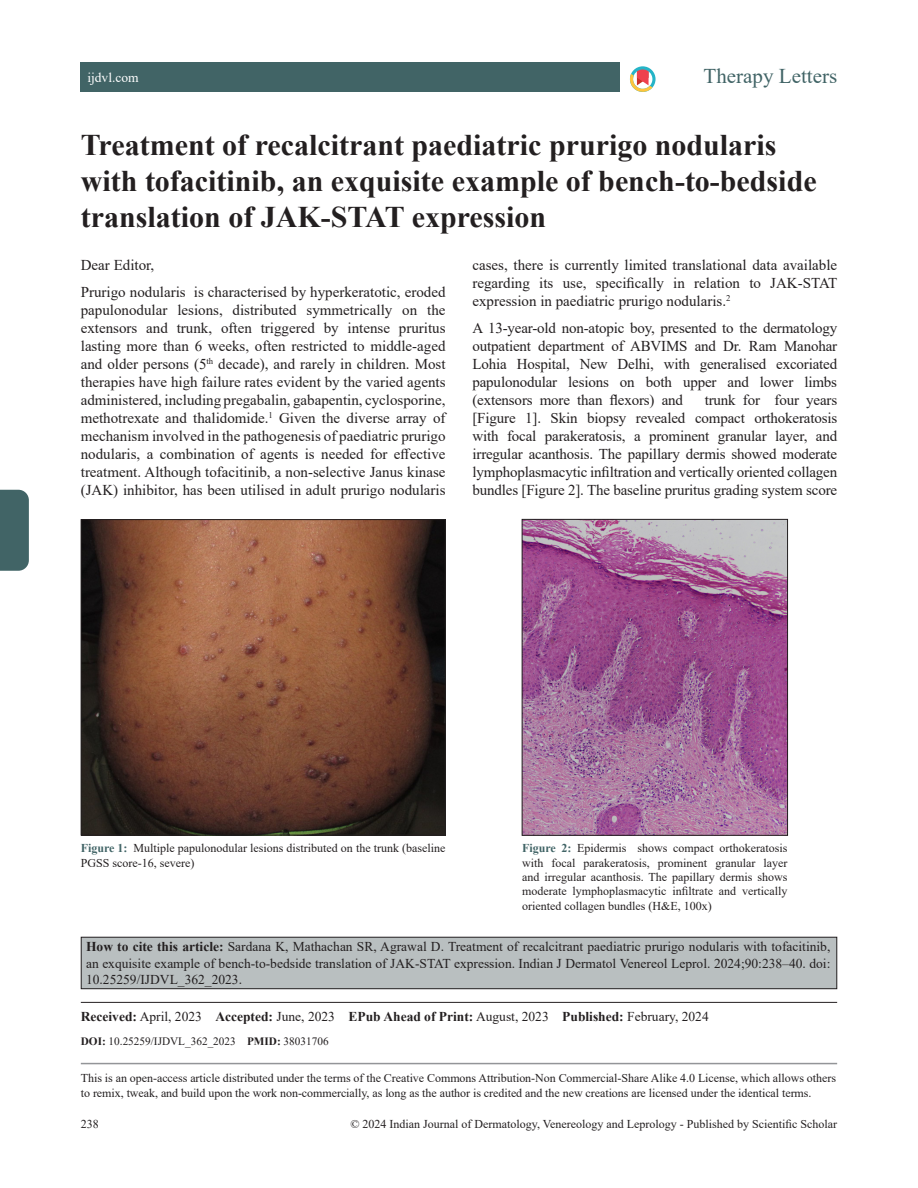
<style>
.page{position:relative;width:918px;height:1188px;background:#fff}
.page>*{position:absolute;margin:0;border:0;box-sizing:border-box;transform-origin:0 0}
.title-text{font:700 30px/36px "Times New Roman";color:#231f20}
.suptit{font:21px "Times New Roman";color:#416466}
.para{font:15px/18px "Times New Roman";letter-spacing:-.01em;color:#231f20;text-align:justify}
.para_firstDropCaps{font:15px "Times New Roman";color:#231f20}
.citation_para{font:13.5px/16.2px "Times New Roman";color:#231f20;text-align:justify}
.article_info_rule{font:700 13.5px "Times New Roman";color:#231f20}
.t1{font:13.5px "Times New Roman";color:#fff}
.float_figure_figure{font:12px/14.4px "Times New Roman";letter-spacing:-.005em;color:#231f20}
.doi_para{font:11.25px "Times New Roman";color:#231f20}
.s1{font-weight:700;color:#416466}
.s2{font-weight:700}
.s3{font-weight:400}
</style>
<div class="page">
<div style="left:0;top:490px;width:29px;height:81px;background:#416466"></div>
<div style="left:81px;top:62px;width:539px;height:30px;background:#416466"></div>
<hr style="left:81px;top:1063px;width:756px;height:1px;background:#939598">
<svg style="left:630px;top:66px;width:25px;height:26px"></svg>
<div style="left:81px;top:937px;width:756px;height:52px;background:#b9bfc0"></div>
<div style="left:81px;top:937px;width:756px;height:52px;border:1px solid #231f20"></div>
<hr style="left:81px;top:1002px;width:756px;height:1px;background:#231f20">
<img style="left:83px;top:521px;width:361px;height:312px">
<div style="left:81px;top:519px;width:365px;height:316px;border:1px solid #231f20"></div>
<img style="left:524px;top:521px;width:262px;height:313px">
<div style="left:522px;top:519px;width:266px;height:317px;border:1px solid #231f20"></div>
<p class="t1" style="left:87px;top:68px;width:53px">ijdvl.com</p>
<p class="suptit" style="left:704px;top:62px;width:135px">Therapy Letters</p>
<p class="title-text" style="left:81px;top:126px;width:737px">Treatment of recalcitrant paediatric prurigo nodularis with tofacitinib, an exquisite example of bench-to-bedside translation of JAK-STAT expression</p>
<p class="para_firstDropCaps" style="left:81px;top:254px;width:75px">Dear Editor,</p>
<p class="para" style="left:81px;top:282px;width:366px">Prurigo nodularis is characterised by hyperkeratotic, eroded papulonodular lesions, distributed symmetrically on the extensors and trunk, often triggered by intense pruritus lasting more than 6 weeks, often restricted to middle-aged and older persons (5<sup>th</sup> decade), and rarely in children. Most therapies have high failure rates evident by the varied agents administered, including pregabalin, gabapentin, cyclosporine, methotrexate and thalidomide.<sup>1</sup> Given the diverse array of mechanism involved in the pathogenesis of paediatric prurigo nodularis, a combination of agents is needed for effective treatment. Although tofacitinib, a non-selective Janus kinase (JAK) inhibitor, has been utilised in adult prurigo nodularis</p>
<p class="para" style="left:472px;top:255px;width:366px">cases, there is currently limited translational data available regarding its use, specifically in relation to JAK-STAT expression in paediatric prurigo nodularis.<sup>2</sup></p>
<p class="para" style="left:473px;top:318px;width:366px">A 13-year-old non-atopic boy, presented to the dermatology outpatient department of ABVIMS and Dr. Ram Manohar Lohia Hospital, New Delhi, with generalised excoriated papulonodular lesions on both upper and lower limbs (extensors more than flexors) and</p>
<p class="para" style="left:473px;top:390px;width:366px;text-indent:232px">trunk for four years [Figure 1]. Skin biopsy revealed compact orthokeratosis with focal parakeratosis, a prominent granular layer, and irregular acanthosis. The papillary dermis showed moderate lymphoplasmacytic infiltration and vertically oriented collagen bundles [Figure 2]. The baseline pruritus grading system score</p>
<p class="float_figure_figure" style="left:81px;top:841px;width:366px"><span class="s1">Figure 1:</span> Multiple papulonodular lesions distributed on the trunk (baseline<br>PGSS score-16, severe)</p>
<p class="float_figure_figure" style="left:522px;top:841px;width:267px;text-align:justify"><span class="s1">Figure 2:</span> Epidermis shows compact orthokeratosis with focal parakeratosis, prominent granular layer and irregular acanthosis. The papillary dermis shows moderate lymphoplasmacytic infiltrate and vertically oriented collagen bundles (H&amp;E, 100x)</p>
<p class="citation_para" style="left:86px;top:938px;width:746px"><span class="s2">How to cite this article:</span> Sardana K, Mathachan SR, Agrawal D. Treatment of recalcitrant paediatric prurigo nodularis with tofacitinib, an exquisite example of bench-to-bedside translation of JAK-STAT expression. Indian J Dermatol Venereol Leprol. 2024;90:238–40. doi:<br>10.25259/IJDVL_362_2023.</p>
<p class="article_info_rule" style="left:81px;top:1007px;width:629px">Received: <span class="s3">April, 2023</span> Accepted: <span class="s3">June, 2023</span> EPub Ahead of Print: <span class="s3">August, 2023</span> Published: <span class="s3">February, 2024</span></p>
<p class="doi_para" style="left:81px;top:1033px;width:249px"><span class="s2">DOI:</span> 10.25259/IJDVL_362_2023 <span class="s2">PMID:</span> 38031706</p>
<p class="float_figure_figure" style="left:81px;top:1070px;width:757px;line-height:15px">This is an open-access article distributed under the terms of the Creative Commons Attribution-Non Commercial-Share Alike 4.0 License, which allows others to remix, tweak, and build upon the work non-commercially, as long as the author is credited and the new creations are licensed under the identical terms.</p>
<p class="float_figure_figure" style="left:350px;top:1117px;width:488px">© 2024 Indian Journal of Dermatology, Venereology and Leprology - Published by Scientific Scholar</p>
<p class="float_figure_figure" style="left:81px;top:1117px;width:19px">238</p>
</div>
